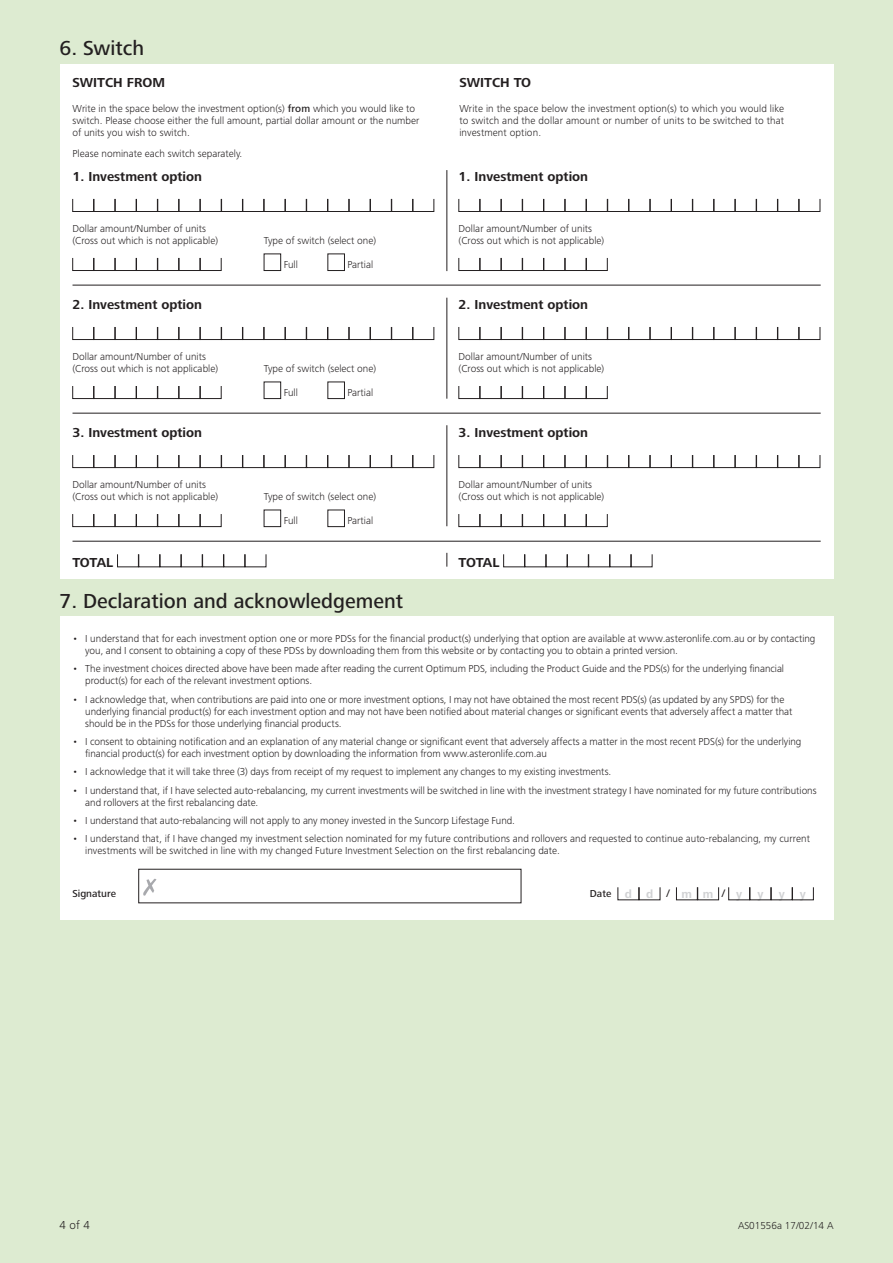
<style>
.page{position:relative;width:893px;height:1263px;background:#ddebd1}
.page>*{position:absolute;margin:0;border:0;box-sizing:border-box;transform-origin:0 0}
.t1{font:500 21px "Frutiger Next LT";color:#231f20}
.t2{font:700 13.5px "Frutiger Next LT";color:#231f20}
.t3{font:700 12px "Frutiger Next LT";color:#d1d2d4}
.t4{font:300 12px "Frutiger Next LT";color:#231f20}
.t5{font:300 10.5px/12px "Frutiger Next LT";color:#231f20}
.t6{font:500 10.5px "Frutiger Next LT";color:#231f20}
.s1{font-weight:500}
.s2{font-weight:500;font-size:10.5px;color:#231f20}
.s3{font-weight:500;font-size:11.25px;color:#231f20}
</style>
<div class="page">
<div style="left:60px;top:64px;width:773px;height:514px;background:#fff"></div>
<hr style="left:73px;top:285px;width:748px;height:1px;background:#231f20">
<hr style="left:73px;top:413px;width:748px;height:1px;background:#231f20">
<hr style="left:73px;top:541px;width:748px;height:1px;background:#231f20">
<svg style="left:72px;top:199px;width:362px;height:13px"></svg>
<svg style="left:458px;top:199px;width:362px;height:13px"></svg>
<svg style="left:72px;top:258px;width:150px;height:13px"></svg>
<div style="left:264px;top:254px;width:17px;height:17px;border:1px solid #231f20"></div>
<div style="left:328px;top:254px;width:17px;height:17px;border:1px solid #231f20"></div>
<svg style="left:458px;top:258px;width:150px;height:13px"></svg>
<svg style="left:72px;top:327px;width:362px;height:13px"></svg>
<svg style="left:458px;top:327px;width:362px;height:13px"></svg>
<svg style="left:72px;top:386px;width:150px;height:13px"></svg>
<div style="left:264px;top:382px;width:17px;height:17px;border:1px solid #231f20"></div>
<div style="left:328px;top:382px;width:17px;height:17px;border:1px solid #231f20"></div>
<svg style="left:458px;top:386px;width:150px;height:13px"></svg>
<svg style="left:72px;top:455px;width:362px;height:13px"></svg>
<svg style="left:458px;top:455px;width:362px;height:13px"></svg>
<svg style="left:72px;top:514px;width:150px;height:13px"></svg>
<div style="left:264px;top:510px;width:17px;height:17px;border:1px solid #231f20"></div>
<div style="left:328px;top:510px;width:17px;height:17px;border:1px solid #231f20"></div>
<svg style="left:458px;top:514px;width:150px;height:13px"></svg>
<svg style="left:117px;top:554px;width:149px;height:13px"></svg>
<svg style="left:503px;top:554px;width:149px;height:13px"></svg>
<div style="left:60px;top:617px;width:773px;height:303px;background:#fff"></div>
<svg style="left:143px;top:879px;width:13px;height:17px"></svg>
<svg style="left:617px;top:887px;width:43px;height:13px"></svg>
<svg style="left:676px;top:887px;width:43px;height:13px"></svg>
<svg style="left:728px;top:887px;width:86px;height:13px"></svg>
<hr style="left:446px;top:170px;width:1px;height:101px;background:#231f20">
<hr style="left:446px;top:298px;width:1px;height:101px;background:#231f20">
<hr style="left:446px;top:425px;width:1px;height:101px;background:#231f20">
<svg style="left:446px;top:553px;width:1px;height:14px"></svg>
<h1 class="t1" style="left:60px;top:36px;width:86px">6. Switch</h1>
<p class="t2" style="left:73px;top:75px;width:94px">SWITCH FROM</p>
<p class="t5" style="left:73px;top:102px;width:348px">Write in the space below the investment option(s) <span class="s1">from</span> which you would like to switch. Please choose either the full amount, partial dollar amount or the number of units you wish to switch.</p>
<p class="t2" style="left:459px;top:75px;width:73px">SWITCH TO</p>
<p class="t5" style="left:459px;top:102px;width:326px;text-align:justify">Write in the space below the investment option(s) to which you would like to switch and the dollar amount or number of units to be switched to that investment option.</p>
<p class="t5" style="left:73px;top:147px;width:171px">Please nominate each switch separately.</p>
<p class="t2" style="left:73px;top:169px;width:131px">1. Investment option</p>
<p class="t2" style="left:459px;top:169px;width:131px">1. Investment option</p>
<p class="t5" style="left:73px;top:223px;width:135px">Dollar amount/Number of units</p>
<p class="t5" style="left:459px;top:223px;width:135px">Dollar amount/Number of units</p>
<p class="t5" style="left:73px;top:235px;width:147px">(Cross out which is not applicable)</p>
<p class="t5" style="left:264px;top:235px;width:114px">Type of switch (select one)</p>
<p class="t5" style="left:459px;top:235px;width:147px">(Cross out which is not applicable)</p>
<p class="t5" style="left:284px;top:258px;width:16px">Full</p>
<p class="t5" style="left:347px;top:258px;width:27px">Partial</p>
<p class="t2" style="left:73px;top:297px;width:131px">2. Investment option</p>
<p class="t2" style="left:459px;top:297px;width:131px">2. Investment option</p>
<p class="t5" style="left:73px;top:351px;width:135px">Dollar amount/Number of units</p>
<p class="t5" style="left:459px;top:351px;width:135px">Dollar amount/Number of units</p>
<p class="t5" style="left:73px;top:363px;width:147px">(Cross out which is not applicable)</p>
<p class="t5" style="left:264px;top:363px;width:114px">Type of switch (select one)</p>
<p class="t5" style="left:459px;top:363px;width:147px">(Cross out which is not applicable)</p>
<p class="t5" style="left:284px;top:386px;width:16px">Full</p>
<p class="t5" style="left:347px;top:386px;width:27px">Partial</p>
<p class="t2" style="left:73px;top:425px;width:131px">3. Investment option</p>
<p class="t2" style="left:459px;top:425px;width:131px">3. Investment option</p>
<p class="t5" style="left:73px;top:479px;width:135px">Dollar amount/Number of units</p>
<p class="t5" style="left:459px;top:479px;width:135px">Dollar amount/Number of units</p>
<p class="t5" style="left:73px;top:491px;width:147px">(Cross out which is not applicable)</p>
<p class="t5" style="left:264px;top:491px;width:114px">Type of switch (select one)</p>
<p class="t5" style="left:459px;top:491px;width:147px">(Cross out which is not applicable)</p>
<p class="t5" style="left:284px;top:514px;width:16px">Full</p>
<p class="t5" style="left:347px;top:514px;width:27px">Partial</p>
<p class="t2" style="left:73px;top:555px;width:42px">TOTAL</p>
<p class="t2" style="left:459px;top:555px;width:42px">TOTAL</p>
<h1 class="t1" style="left:60px;top:589px;width:345px">7. Declaration and acknowledgement</h1>
<p class="t5" style="left:85px;top:632px;width:732px;text-indent:-13px">• I understand that for each investment option one or more PDSs for the financial product(s) underlying that option are available at www.asteronlife.com.au or by contacting you, and I consent to obtaining a copy of these PDSs by downloading them from this website or by contacting you to obtain a printed version.</p>
<p class="t5" style="left:85px;top:663px;width:700px;text-indent:-13px">• The investment choices directed above have been made after reading the current Optimum PDS, including the Product Guide and the PDS(s) for the underlying financial product(s) for each of the relevant investment options.</p>
<p class="t5" style="left:85px;top:693px;width:709px;text-indent:-13px">• I acknowledge that, when contributions are paid into one or more investment options, I may not have obtained the most recent PDS(s) (as updated by any SPDS) for the underlying financial product(s) for each investment option and may not have been notified about material changes or significant events that adversely affect a matter that should be in the PDSs for those underlying financial products.</p>
<p class="t5" style="left:85px;top:735px;width:718px;text-indent:-13px">• I consent to obtaining notification and an explanation of any material change or significant event that adversely affects a matter in the most recent PDS(s) for the underlying financial product(s) for each investment option by downloading the information from www.asteronlife.com.au</p>
<p class="t5" style="left:73px;top:766px;width:540px">• I acknowledge that it will take three (3) days from receipt of my request to implement any changes to my existing investments.</p>
<p class="t5" style="left:85px;top:784px;width:733px;text-indent:-13px">• I understand that, if I have selected auto-rebalancing, my current investments will be switched in line with the investment strategy I have nominated for my future contributions and rollovers at the first rebalancing date.</p>
<p class="t5" style="left:73px;top:814px;width:444px">• I understand that auto-rebalancing will not apply to any money invested in the Suncorp Lifestage Fund.</p>
<p class="t5" style="left:85px;top:833px;width:726px;text-indent:-13px">• I understand that, if I have changed my investment selection nominated for my future contributions and rollovers and requested to continue auto-rebalancing, my current investments will be switched in line with my changed Future Investment Selection on the first rebalancing date.</p>
<p class="t6" style="left:73px;top:888px;width:45px">Signature</p>
<p class="t3" style="left:590px;top:887px;width:154px"><span class="s2">Date</span> d d <span class="s3">/</span> m m<span class="s3">/</span> y</p>
<p class="t3" style="left:757px;top:887px;width:8px">y</p>
<p class="t3" style="left:779px;top:887px;width:8px">y</p>
<p class="t3" style="left:800px;top:887px;width:8px">y</p>
<p class="t4" style="left:60px;top:1218px;width:32px">4 of 4</p>
<p class="t5" style="left:738px;top:1219px;width:97px">AS01556a 17/02/14 A</p>
</div>
